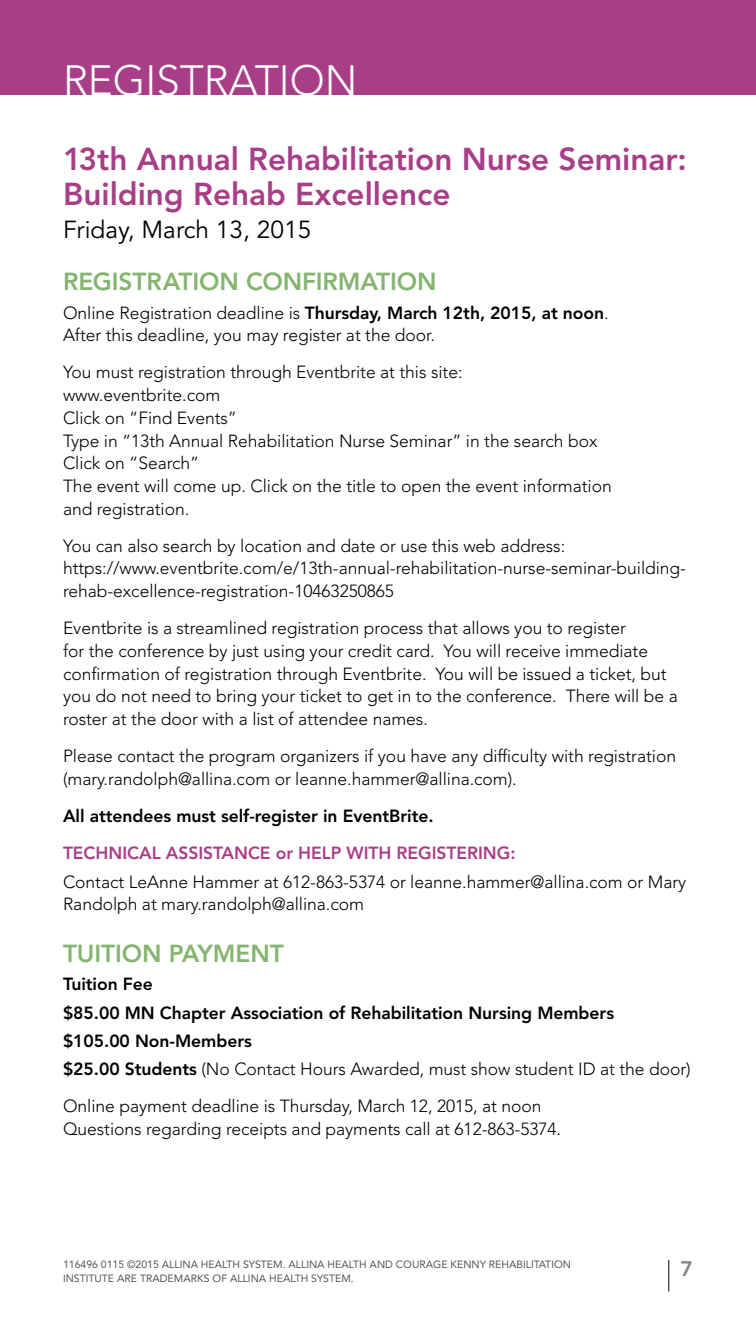
<style>
.page{position:relative;width:756px;height:1323px;background:#fff}
.page>*{position:absolute;margin:0;border:0;box-sizing:border-box;transform-origin:0 0}
.t1{font:300 42px "Avenir LT Std";color:#fff}
.t2{font:800 31.5px/35px "Avenir LT Std";color:#a83e87}
.t3{font:800 24.5px "Avenir LT Std";letter-spacing:-.005em;color:#85b570}
.t4{font:24.5px "Avenir LT Std";color:#000}
.t5{font:800 21px "Avenir LT Std";color:#868787}
.t6{font:300 17.5px/22.8px "Avenir LT Std";letter-spacing:-.005em;color:#000}
.t7{font:800 17.5px/28.3px "Avenir LT Std";letter-spacing:-.005em;color:#000}
.t8{font:800 17.5px "Avenir LT Std";letter-spacing:-.005em;color:#a83e87}
.t9{font:10.5px/14px "Avenir LT Std";color:#545455}
.s1{font-weight:800}
.s2{font-weight:300}
</style>
<div class="page">
<div style="left:0;top:0;width:756px;height:94px;background:#a83e87"></div>
<hr style="left:668px;top:1260px;width:1px;height:32px;background:#000">
<h1 class="t1" style="left:63px;top:56px;width:296px">REGISTRATION</h1>
<h2 class="t2" style="left:63px;top:141px;width:625px">13th Annual Rehabilitation Nurse Seminar:<br>Building Rehab Excellence</h2>
<h3 class="t4" style="left:63px;top:215px;width:250px">Friday, March 13, 2015</h3>
<h3 class="t3" style="left:63px;top:267px;width:375px">REGISTRATION CONFIRMATION</h3>
<p class="t6" style="left:63px;top:301px;width:547px">Online Registration deadline is <span class="s1">Thursday, March 12th, 2015, at noon</span>.<br>After this deadline, you may register at the door.</p>
<p class="t6" style="left:63px;top:361px;width:550px">You must registration through Eventbrite at this site: www.eventbrite.com<br>Click on “Find Events”<br>Type in “13th Annual Rehabilitation Nurse Seminar” in the search box Click on “Search”<br>The event will come up. Click on the title to open the event information and registration.</p>
<p class="t6" style="left:63px;top:534px;width:625px">You can also search by location and date or use this web address: https://www.eventbrite.com/e/13th-annual-rehabilitation-nurse-seminar-building&shy;rehab-excellence-registration-10463250865</p>
<p class="t6" style="left:63px;top:617px;width:616px">Eventbrite is a streamlined registration process that allows you to register<br>for the conference by just using your credit card. You will receive immediate confirmation of registration through Eventbrite. You will be issued a ticket, but you do not need to bring your ticket to get in to the conference. There will be a roster at the door with a list of attendee names.</p>
<p class="t6" style="left:63px;top:745px;width:615px">Please contact the program organizers if you have any difficulty with registration (mary.randolph@allina.com or leanne.hammer@allina.com).</p>
<p class="t7" style="left:63px;top:802px;width:372px">All attendees must self-register in EventBrite.</p>
<p class="t8" style="left:63px;top:842px;width:454px">TECHNICAL ASSISTANCE or HELP WITH REGISTERING:</p>
<p class="t6" style="left:63px;top:870px;width:625px">Contact LeAnne Hammer at 612-863-5374 or leanne.hammer@allina.com or Mary<br>Randolph at mary.randolph@allina.com</p>
<h3 class="t3" style="left:63px;top:939px;width:222px">TUITION PAYMENT</h3>
<p class="t7" style="left:63px;top:970px;width:629px">Tuition Fee<br>$85.00 MN Chapter Association of Rehabilitation Nursing Members<br>$105.00 Non-Members<br>$25.00 Students <span class="s2">(No Contact Hours Awarded, must show student ID at the door)</span></p>
<p class="t6" style="left:63px;top:1095px;width:500px">Online payment deadline is Thursday, March 12, 2015, at noon<br>Questions regarding receipts and payments call at 612-863-5374.</p>
<p class="t9" style="left:63px;top:1257px;width:510px">116496 0115 ©2015 ALLINA HEALTH SYSTEM. ALLINA HEALTH AND COURAGE KENNY REHABILITATION<br>INSTITUTE ARE TRADEMARKS OF ALLINA HEALTH SYSTEM.</p>
<p class="t5" style="left:681px;top:1256px;width:14px">7</p>
</div>
